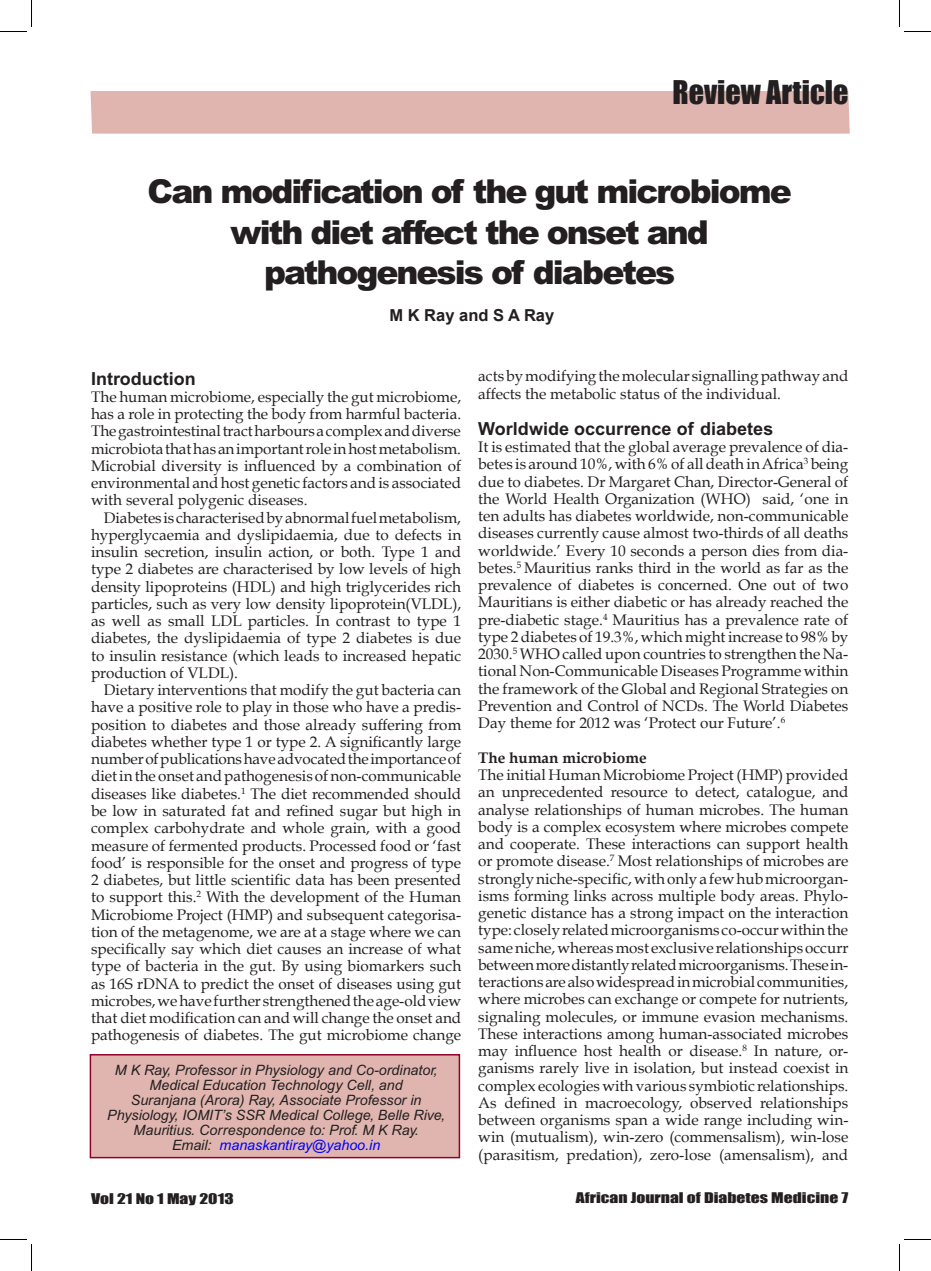
<style>
.page{position:relative;width:931px;height:1271px;background:#fff}
.page>*{position:absolute;margin:0;border:0;box-sizing:border-box;transform-origin:0 0}
.Headline{font:900 33px "Arial";letter-spacing:-.06em;color:#231f20}
.t1{font:30px "Impact";color:#231f20}
.Subhead{font:700 18px "Arial";color:#231f20}
.Body_Main_Text{font:700 16.5px "Arial";color:#231f20}
.Body_First_Para{font:15.3px/17.2px "Book Antiqua";color:#231f20;text-align:justify}
.Body_Main_Text-2{font:15.3px/17.2px "Book Antiqua";color:#231f20;text-align:justify}
.Body_First_Para-2{font:700 15.3px "Book Antiqua";color:#231f20}
.t2{font:italic 14.25px/15px "Arial";color:#231f20;text-align:center}
.t3{font:italic 14.25px "Arial";color:#00f}
.t4{font:13.5px "Impact";color:#231f20;scale:1.3 1}
.s1{color:#231f20}
</style>
<div class="page">
<div style="left:91px;top:91px;width:758px;height:43px;background:#e0b5af"></div>
<div style="left:90px;top:1054px;width:370px;height:104px;background:#e0b5af;border:2px solid #930128"></div>
<svg style="left:0;top:0;width:32px;height:32px"></svg>
<svg style="left:0;top:1239px;width:32px;height:32px"></svg>
<svg style="left:899px;top:0;width:31px;height:32px"></svg>
<svg style="left:899px;top:1239px;width:31px;height:32px"></svg>
<h2 class="t1" style="left:672px;top:73px;width:177px">Review Article</h2>
<p class="Headline" style="left:148px;top:171px;width:645px">Can modification of the gut microbiome</p>
<p class="Headline" style="left:230px;top:211px;width:480px">with diet affect the onset and</p>
<p class="Headline" style="left:264px;top:252px;width:412px">pathogenesis of diabetes</p>
<p class="Body_Main_Text" style="left:389px;top:304px;width:166px">M K Ray and S A Ray</p>
<p class="Subhead" style="left:91px;top:368px;width:106px">Introduction</p>
<p class="Body_First_Para" style="left:91px;top:388px;width:371px">The human microbiome, especially the gut microbiome, has a role in protecting the body from harmful bacteria.<br>The gastrointestinal tract harbours a complex and diverse microbiota that has an important role in host metabolism.<br>Microbial diversity is influenced by a combination of environmental and host genetic factors and is associated with several polygenic diseases.</p>
<p class="Body_Main_Text-2" style="left:91px;top:509px;width:371px;text-indent:13px">Diabetes is characterised by abnormal fuel metabolism, hyperglycaemia and dyslipidaemia, due to defects in insulin secretion, insulin action, or both. Type 1 and type 2 diabetes are characterised by low levels of high density lipoproteins (HDL) and high triglycerides rich particles, such as very low density lipoprotein(VLDL), as well as small LDL particles. In contrast to type 1 diabetes, the dyslipidaemia of type 2 diabetes is due to insulin resistance (which leads to increased hepatic production of VLDL).</p>
<p class="Body_Main_Text-2" style="left:91px;top:681px;width:372px;text-indent:13px">Dietary interventions that modify the gut bacteria can have a positive role to play in those who have a predis&shy;position to diabetes and those already suffering from diabetes whether type 1 or type 2. A significantly large number of publications have advocated the importance of diet in the onset and pathogenesis of non-communicable diseases like diabetes.<sup>1</sup> The diet recommended should be low in saturated fat and refined sugar but high in complex carbohydrate and whole grain, with a good measure of fermented products. Processed food or ‘fast food’ is responsible for the onset and progress of type 2 diabetes, but little scientific data has been presented to support this.<sup>2</sup> With the development of the Human Microbiome Project (HMP) and subsequent categorisa&shy;tion of the metagenome, we are at a stage where we can specifically say which diet causes an increase of what type of bacteria in the gut. By using biomarkers such as 16S rDNA to predict the onset of diseases using gut microbes, we have further strengthened the age-old view that diet modification can and will change the onset and pathogenesis of diabetes. The gut microbiome change</p>
<p class="t2" style="left:115px;top:1062px;width:324px">M K Ray, Professor in Physiology and Co-ordinator,<br>Medical Education Technology Cell, and</p>
<p class="t2" style="left:107px;top:1092px;width:339px">Suranjana (Arora) Ray, Associate Professor in<br>Physiology, IOMIT’s SSR Medical College, Belle Rive,<br>Mauritius. Correspondence to: Prof. M K Ray.</p>
<p class="t3" style="left:172px;top:1136px;width:210px"><span class="s1">Email:</span> manaskantiray@yahoo.in</p>
<p class="Body_Main_Text-2" style="left:478px;top:368px;width:371px">acts by modifying the molecular signalling pathway and affects the metabolic status of the individual.</p>
<p class="Subhead" style="left:478px;top:418px;width:296px">Worldwide occurrence of diabetes</p>
<p class="Body_First_Para" style="left:478px;top:438px;width:371px">It is estimated that the global average prevalence of dia&shy;betes is around 10%, with 6% of all death in Africa<sup>3</sup> being due to diabetes. Dr Margaret Chan, Director-General of the World Health Organization (WHO) said, ‘one in ten adults has diabetes worldwide, non-communicable diseases currently cause almost two-thirds of all deaths worldwide.’ Every 10 seconds a person dies from dia&shy;betes.<sup>5</sup> Mauritius ranks third in the world as far as the prevalence of diabetes is concerned. One out of two Mauritians is either diabetic or has already reached the pre-diabetic stage.<sup>4</sup> Mauritius has a prevalence rate of type 2 diabetes of 19.3%, which might increase to 98% by 2030.<sup>5</sup> WHO called upon countries to strengthen the Na&shy;tional Non-Communicable Diseases Programme within the framework of the Global and Regional Strategies on Prevention and Control of NCDs. The World Diabetes Day theme for 2012 was ‘Protect our Future’.<sup>6</sup></p>
<p class="Body_First_Para-2" style="left:478px;top:748px;width:170px">The human microbiome</p>
<p class="Body_First_Para" style="left:478px;top:766px;width:371px">The initial Human Microbiome Project (HMP) provided an unprecedented resource to detect, catalogue, and analyse relationships of human microbes. The human body is a complex ecosystem where microbes compete and cooperate. These interactions can support health or promote disease.<sup>7</sup> Most relationships of microbes are strongly niche-specific, with only a few hub microorgan&shy;isms forming links across multiple body areas. Phylo&shy;genetic distance has a strong impact on the interaction type: closely related microorganisms co-occur within the same niche, whereas most exclusive relationships occurr between more distantly related microorganisms. These in&shy;teractions are also widespread in microbial communities, where microbes can exchange or compete for nutrients, signaling molecules, or immune evasion mechanisms.<br>These interactions among human-associated microbes may influence host health or disease.<sup>8</sup> In nature, or&shy;ganisms rarely live in isolation, but instead coexist in complex ecologies with various symbiotic relationships.<br>As defined in macroecology, observed relationships between organisms span a wide range including win&shy;win (mutualism), win-zero (commensalism), win-lose (parasitism, predation), zero-lose (amensalism), and</p>
<p class="t4" style="left:91px;top:1190px;width:111px">Vol 21 No 1 May 2013</p>
<p class="t4" style="left:575px;top:1189px;width:211px">African Journal of Diabetes Medicine 7</p>
</div>
